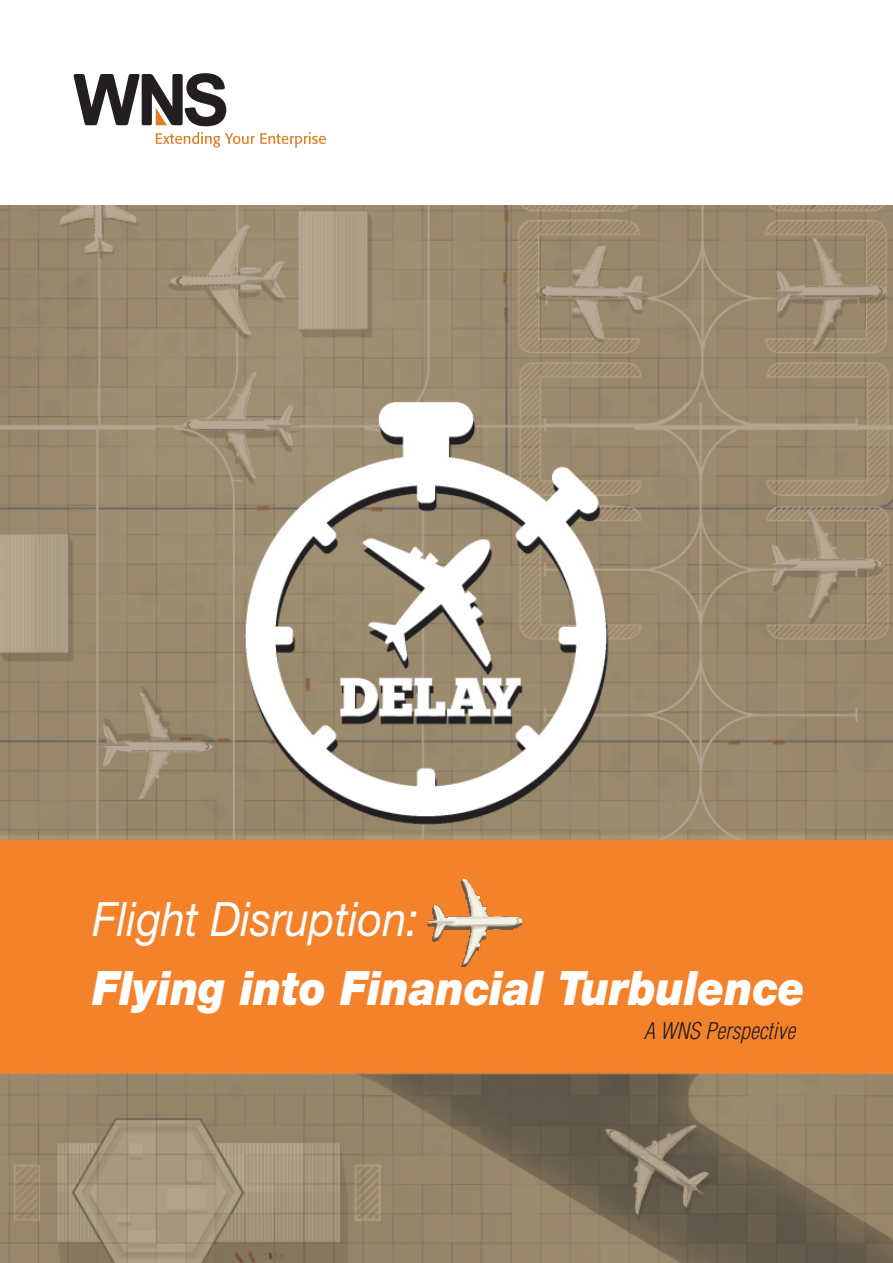
<style>
.page{position:relative;width:893px;height:1263px;background:#fff}
.page>*{position:absolute;margin:0;border:0;box-sizing:border-box;transform-origin:0 0}
.t1{font:italic 900 47.4px "Helvetica Neue";color:#fff;scale:.91 1}
.t2{font:italic 47.4px "Helvetica 56";color:#fff;scale:.91 1}
.t3{font:italic 300 condensed 22.5px "Helvetica";color:#231f20}
</style>
<div class="page">
<img style="left:0;top:205px;width:893px;height:1058px">
<img style="left:428px;top:880px;width:93px;height:86px">
<svg style="left:73px;top:73px;width:153px;height:53px"></svg>
<svg style="left:156px;top:132px;width:170px;height:16px"></svg>
<p class="t2" style="left:93px;top:902px;width:360px">Flight Disruption:</p>
<p class="t1" style="left:93px;top:959px;width:785px">Flying into Financial Turbulence</p>
<p class="t3" style="left:644px;top:1022px;width:153px">A WNS Perspective</p>
</div>
